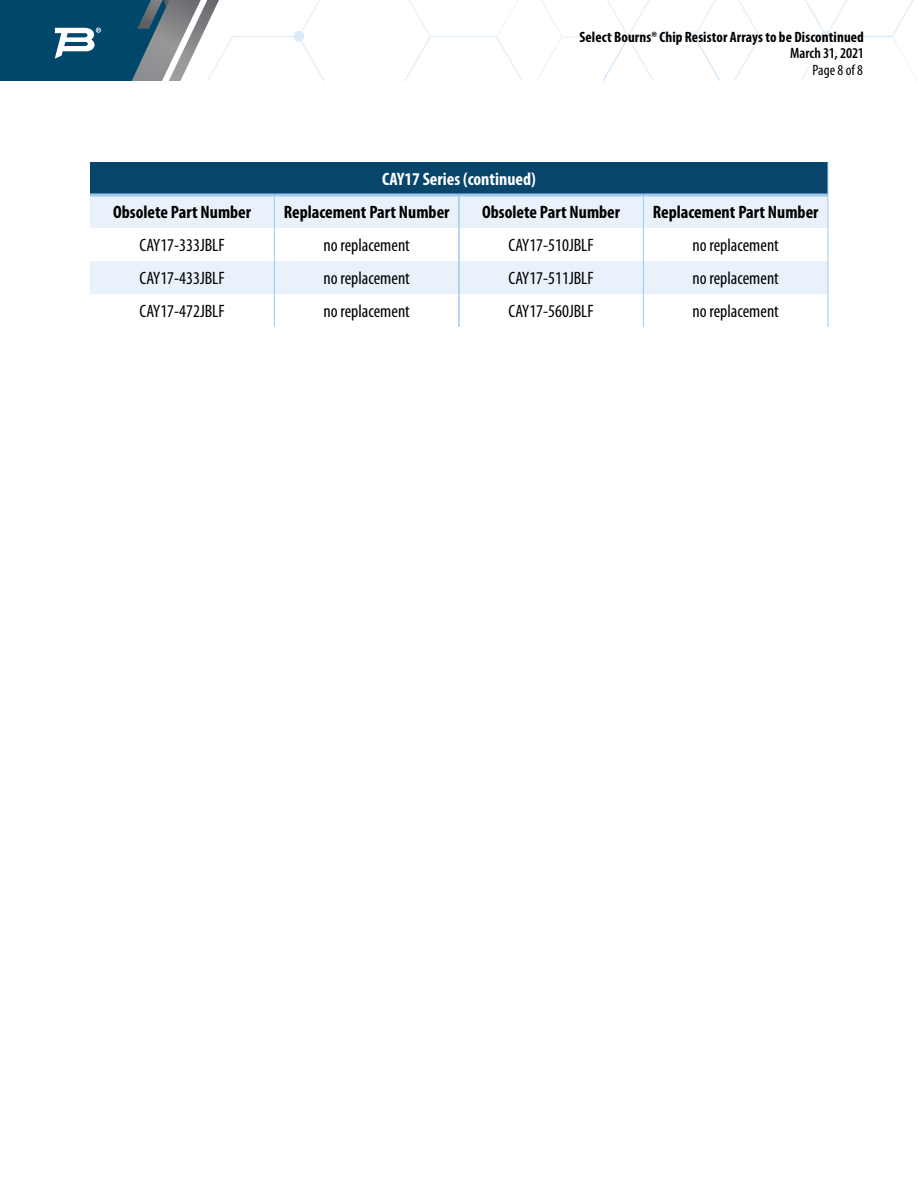
<style>
.page{position:relative;width:918px;height:1188px;background:#fff}
.page>*{position:absolute;margin:0;border:0;box-sizing:border-box;transform-origin:0 0}
.t1{font:condensed 18px "Myriad Pro";color:#000}
.t2{font:700 condensed 18px "Myriad Pro";color:#000}
.t3{font:700 condensed 18px "Myriad Pro";color:#fff}
.t4{font:700 condensed 15px "Myriad Pro";letter-spacing:.01em;color:#000}
.t5{font:600 condensed 15px "Myriad Pro";color:#000}
.t6{font:condensed 15px "Myriad Pro";letter-spacing:.005em;color:#000}
</style>
<div class="page">
<svg style="left:404px;top:0;width:514px;height:81px"></svg>
<svg style="left:0;top:0;width:325px;height:81px"></svg>
<div style="left:90px;top:162px;width:738px;height:33px;background:#07456b"></div>
<svg style="left:90px;top:196px;width:738px;height:98px;fill:#e9f1fa"></svg>
<hr style="left:90px;top:194px;width:184px;height:2px;background:#a0c9ec">
<hr style="left:274px;top:194px;width:185px;height:2px;background:#a0c9ec">
<hr style="left:459px;top:194px;width:184px;height:2px;background:#a0c9ec">
<hr style="left:643px;top:194px;width:185px;height:2px;background:#a0c9ec">
<hr style="left:274px;top:196px;width:1px;height:32px;background:#a0c9ec">
<hr style="left:643px;top:196px;width:1px;height:32px;background:#a0c9ec">
<hr style="left:828px;top:195px;width:1px;height:33px;background:#a0c9ec">
<hr style="left:274px;top:228px;width:1px;height:33px;background:#a0c9ec">
<hr style="left:643px;top:228px;width:1px;height:33px;background:#a0c9ec">
<hr style="left:828px;top:228px;width:1px;height:33px;background:#a0c9ec">
<hr style="left:274px;top:261px;width:1px;height:33px;background:#a0c9ec">
<hr style="left:643px;top:261px;width:1px;height:33px;background:#a0c9ec">
<hr style="left:828px;top:261px;width:1px;height:33px;background:#a0c9ec">
<hr style="left:274px;top:294px;width:1px;height:33px;background:#a0c9ec">
<hr style="left:643px;top:294px;width:1px;height:33px;background:#a0c9ec">
<hr style="left:828px;top:294px;width:1px;height:33px;background:#a0c9ec">
<hr style="left:828px;top:162px;width:1px;height:33px;background:#a0c9ec">
<hr style="left:458px;top:196px;width:2px;height:32px;background:#a0c9ec">
<hr style="left:458px;top:228px;width:2px;height:33px;background:#a0c9ec">
<hr style="left:458px;top:261px;width:2px;height:33px;background:#a0c9ec">
<hr style="left:458px;top:294px;width:2px;height:33px;background:#a0c9ec">
<p class="t3" style="left:382px;top:169px;width:155px">CAY17 Series (continued)</p>
<p class="t4" style="left:579px;top:28px;width:286px">Select Bourns® Chip Resistor Arrays to be Discontinued</p>
<p class="t5" style="left:790px;top:45px;width:75px">March 31, 2021</p>
<p class="t6" style="left:812px;top:62px;width:52px">Page 8 of 8</p>
<p class="t2" style="left:113px;top:202px;width:139px">Obsolete Part Number</p>
<p class="t2" style="left:284px;top:202px;width:167px">Replacement Part Number</p>
<p class="t2" style="left:482px;top:202px;width:139px">Obsolete Part Number</p>
<p class="t2" style="left:653px;top:202px;width:167px">Replacement Part Number</p>
<p class="t1" style="left:140px;top:236px;width:87px">CAY17-333JBLF</p>
<p class="t1" style="left:324px;top:236px;width:88px">no replacement</p>
<p class="t1" style="left:509px;top:236px;width:87px">CAY17-510JBLF</p>
<p class="t1" style="left:693px;top:236px;width:88px">no replacement</p>
<p class="t1" style="left:140px;top:269px;width:87px">CAY17-433JBLF</p>
<p class="t1" style="left:324px;top:269px;width:88px">no replacement</p>
<p class="t1" style="left:509px;top:269px;width:87px">CAY17-511JBLF</p>
<p class="t1" style="left:693px;top:269px;width:88px">no replacement</p>
<p class="t1" style="left:140px;top:302px;width:87px">CAY17-472JBLF</p>
<p class="t1" style="left:324px;top:302px;width:88px">no replacement</p>
<p class="t1" style="left:509px;top:302px;width:87px">CAY17-560JBLF</p>
<p class="t1" style="left:693px;top:302px;width:88px">no replacement</p>
</div>
